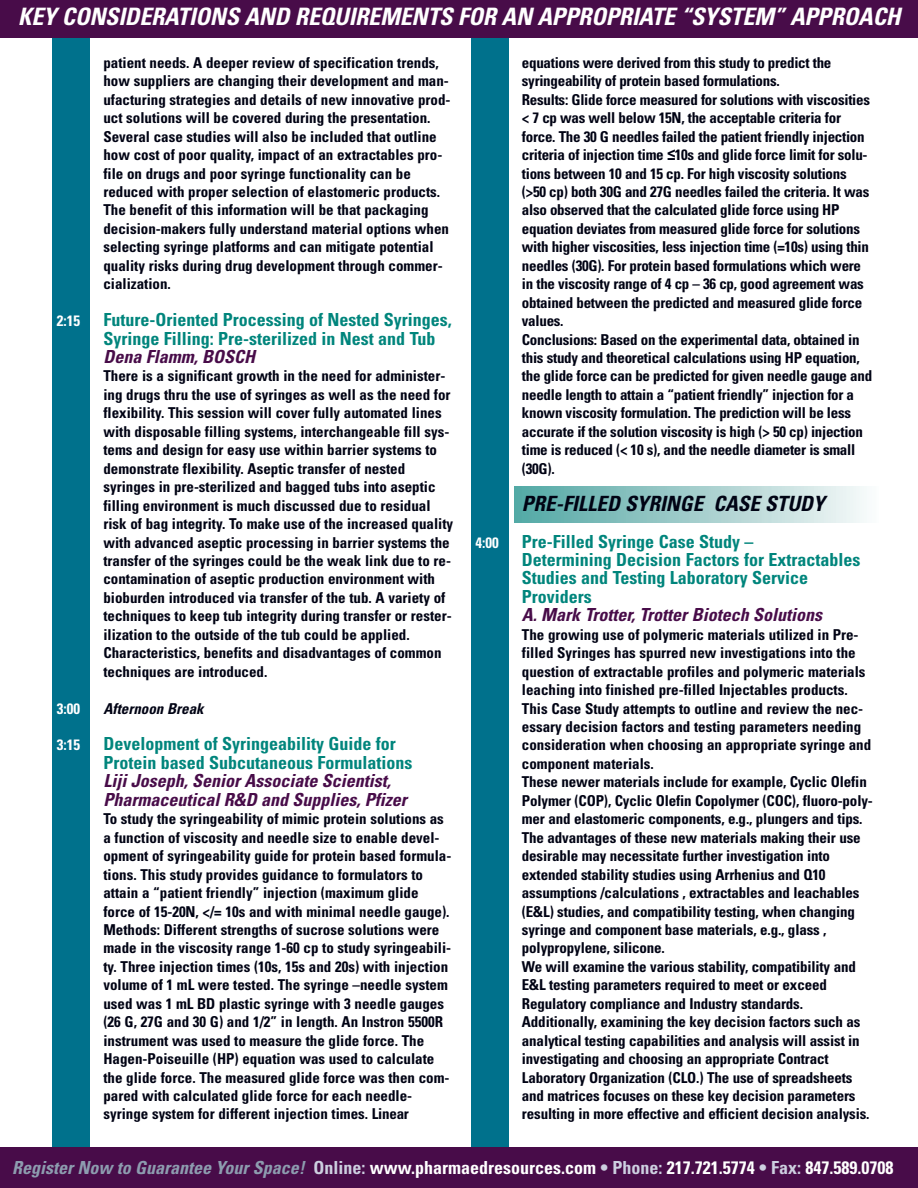
<style>
.page{position:relative;width:918px;height:1188px;background:#fff}
.page>*{position:absolute;margin:0;border:0;box-sizing:border-box;transform-origin:0 0}
.t1{font:italic 700 condensed 24px "Univers";letter-spacing:-.01em;color:#fff}
.t2{font:italic 700 condensed 21px "Univers";color:#000314}
.t3{font:700 condensed 18px/18.5px "Univers";color:#00857c}
.t4{font:italic 700 condensed 18px/18.5px "Univers";color:#480c49}
.t5{font:700 condensed 18px "Univers";color:#fff}
.t6{font:700 condensed 15px/18.5px "Univers";color:#000314}
.t7{font:700 condensed 15px/18.5px "Univers";letter-spacing:-.02em;color:#000314}
.t8{font:700 condensed 15px "Univers";color:#fff}
.t9{font:italic 700 condensed 15px "Univers";color:#000314}
.s1{font-family:"Arial";font-style:italic;font-stretch:normal}
.s2{font-style:italic;color:#8d9caf}
.s3{color:#cdcfe0}
</style>
<div class="page">
<div style="left:514px;top:486px;width:364px;height:37px;background:linear-gradient(to right,#51a6a3,#f8f9f9)"></div>
<div style="left:471px;top:32px;width:37px;height:1123px;background:#00718c"></div>
<div style="left:52px;top:29px;width:38px;height:1129px;background:#00718c"></div>
<div style="left:0;top:1148px;width:918px;height:40px;background:#480c49"></div>
<div style="left:0;top:0;width:918px;height:38px;background:#480c49"></div>
<h1 class="t1" style="left:18px;top:8px;width:884px">KEY CONSIDERATIONS AND REQUIREMENTS FOR AN APPROPRIATE “SYSTEM” APPROACH</h1>
<p class="t6" style="left:103px;top:54px;width:349px">patient needs. A deeper review of specification trends, how suppliers are changing their development and man&shy;ufacturing strategies and details of new innovative prod&shy;uct solutions will be covered during the presentation.<br>Several case studies will also be included that outline how cost of poor quality, impact of an extractables pro&shy;file on drugs and poor syringe functionality can be reduced with proper selection of elastomeric products.<br>The benefit of this information will be that packaging decision-makers fully understand material options when selecting syringe platforms and can mitigate potential quality risks during drug development through commer&shy;cialization.</p>
<p class="t7" style="left:522px;top:54px;width:352px">equations were derived from this study to predict the syringeability of protein based formulations.<br>Results: Glide force measured for solutions with viscosities &lt; 7 cp was well below 15N, the acceptable criteria for force. The 30 G needles failed the patient friendly injection criteria of injection time <span class="s1">≤</span>10s and glide force limit for solu&shy;tions between 10 and 15 cp. For high viscosity solutions (&gt;50 cp) both 30G and 27G needles failed the criteria. It was also observed that the calculated glide force using HP equation deviates from measured glide force for solutions with higher viscosities, less injection time (=10s) using thin needles (30G). For protein based formulations which were in the viscosity range of 4 cp – 36 cp, good agreement was obtained between the predicted and measured glide force values.<br>Conclusions: Based on the experimental data, obtained in this study and theoretical calculations using HP equation, the glide force can be predicted for given needle gauge and needle length to attain a “patient friendly” injection for a known viscosity formulation. The prediction will be less accurate if the solution viscosity is high (&gt; 50 cp) injection time is reduced (&lt; 10 s), and the needle diameter is small (30G).</p>
<h2 class="t2" style="left:522px;top:495px;width:304px">PRE-FILLED SYRINGE CASE STUDY</h2>
<p class="t8" style="left:57px;top:315px;width:25px">2:15</p>
<p class="t3" style="left:103px;top:312px;width:350px">Future-Oriented Processing of Nested Syringes,<br>Syringe Filling: Pre-sterilized in Nest and Tub</p>
<p class="t4" style="left:103px;top:349px;width:153px">Dena Flamm, BOSCH</p>
<p class="t6" style="left:103px;top:368px;width:351px">There is a significant growth in the need for administer&shy;ing drugs thru the use of syringes as well as the need for flexibility. This session will cover fully automated lines with disposable filling systems, interchangeable fill sys&shy;tems and design for easy use within barrier systems to demonstrate flexibility. Aseptic transfer of nested syringes in pre-sterilized and bagged tubs into aseptic filling environment is much discussed due to residual risk of bag integrity. To make use of the increased quality with advanced aseptic processing in barrier systems the transfer of the syringes could be the weak link due to re&shy;contamination of aseptic production environment with bioburden introduced via transfer of the tub. A variety of techniques to keep tub integrity during transfer or rester&shy;ilization to the outside of the tub could be applied.<br>Characteristics, benefits and disadvantages of common techniques are introduced.</p>
<p class="t8" style="left:57px;top:703px;width:25px">3:00</p>
<p class="t9" style="left:103px;top:703px;width:102px">Afternoon Break</p>
<p class="t8" style="left:57px;top:740px;width:25px">3:15</p>
<p class="t3" style="left:103px;top:736px;width:311px">Development of Syringeability Guide for<br>Protein based Subcutaneous Formulations</p>
<p class="t4" style="left:103px;top:773px;width:305px">Liji Joseph, Senior Associate Scientist,<br>Pharmaceutical R&amp;D and Supplies, Pfizer</p>
<p class="t6" style="left:103px;top:811px;width:350px">To study the syringeability of mimic protein solutions as a function of viscosity and needle size to enable devel&shy;opment of syringeability guide for protein based formula&shy;tions. This study provides guidance to formulators to attain a “patient friendly” injection (maximum glide force of 15-20N, &lt;/= 10s and with minimal needle gauge).<br>Methods: Different strengths of sucrose solutions were made in the viscosity range 1-60 cp to study syringeabili&shy;ty. Three injection times (10s, 15s and 20s) with injection volume of 1 mL were tested. The syringe –needle system used was 1 mL BD plastic syringe with 3 needle gauges (26 G, 27G and 30 G) and 1/2” in length. An Instron 5500R instrument was used to measure the glide force. The Hagen-Poiseuille (HP) equation was used to calculate the glide force. The measured glide force was then com&shy;pared with calculated glide force for each needle&shy;syringe system for different injection times. Linear</p>
<p class="t5" style="left:12px;top:1161px;width:883px"><span class="s2">Register Now to Guarantee Your Space!</span> <span class="s3">Online:</span> www.pharmaedresources.com <span class="s3">• Phone:</span> 217.721.5774 <span class="s3">• Fax:</span> 847.589.0708</p>
<p class="t8" style="left:475px;top:537px;width:25px">4:00</p>
<p class="t3" style="left:522px;top:533px;width:340px">Pre-Filled Syringe Case Study –<br>Determining Decision Factors for Extractables<br>Studies and Testing Laboratory Service<br>Providers</p>
<p class="t4" style="left:522px;top:607px;width:302px">A. Mark Trotter, Trotter Biotech Solutions</p>
<p class="t6" style="left:522px;top:626px;width:352px">The growing use of polymeric materials utilized in Pre&shy;filled Syringes has spurred new investigations into the question of extractable profiles and polymeric materials leaching into finished pre-filled Injectables products.<br>This Case Study attempts to outline and review the nec&shy;essary decision factors and testing parameters needing consideration when choosing an appropriate syringe and component materials.<br>These newer materials include for example, Cyclic Olefin Polymer (COP), Cyclic Olefin Copolymer (COC), fluoro-poly&shy;mer and elastomeric components, e.g., plungers and tips.<br>The advantages of these new materials making their use desirable may necessitate further investigation into extended stability studies using Arrhenius and Q10 assumptions /calculations , extractables and leachables (E&amp;L) studies, and compatibility testing, when changing syringe and component base materials, e.g., glass , polypropylene, silicone.<br>We will examine the various stability, compatibility and E&amp;L testing parameters required to meet or exceed Regulatory compliance and Industry standards.<br>Additionally, examining the key decision factors such as analytical testing capabilities and analysis will assist in investigating and choosing an appropriate Contract Laboratory Organization (CLO.) The use of spreadsheets and matrices focuses on these key decision parameters resulting in more effective and efficient decision analysis.</p>
</div>
